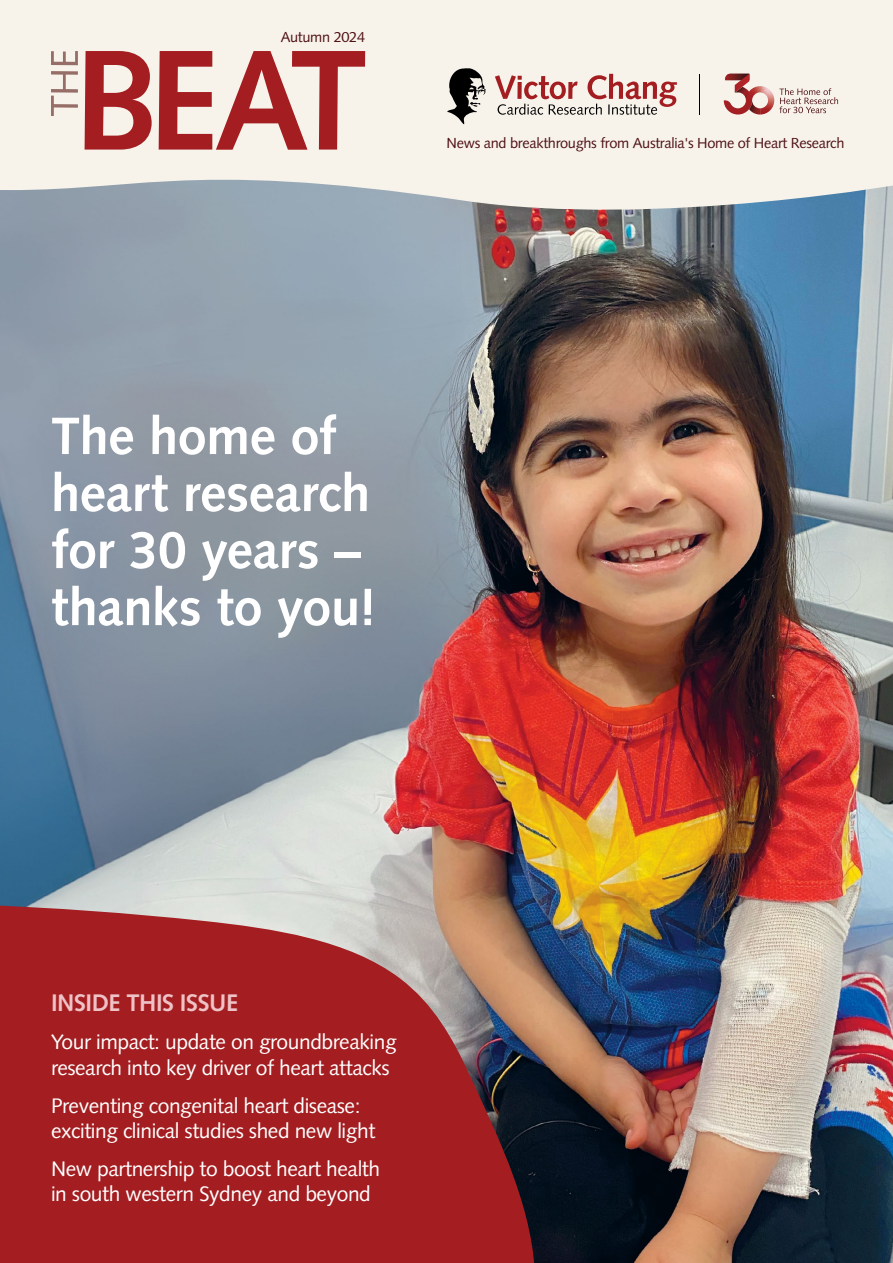
<style>
.page{position:relative;width:893px;height:1263px;background:#fff}
.page>*{position:absolute;margin:0;border:0;box-sizing:border-box;transform-origin:0 0}
.t1{font:700 52.5px/57px "Syntax LT Std";letter-spacing:-.005em;color:#fff}
.t2{font:700 24px "Syntax LT Std";letter-spacing:-.02em;color:#eec2c6}
.t3{font:21px/25.2px "Syntax LT Std";letter-spacing:-.02em;color:#fff}
.t4{font:14.55px "Syntax LT Std";letter-spacing:-.02em;color:#4f1014}
</style>
<div class="page">
<img style="left:0;top:229px;width:893px;height:1034px">
<svg style="left:0;top:0;width:893px;height:229px;background:#e1e1dd"></svg>
<svg style="left:0;top:905px;width:535px;height:358px;background:#a13031"></svg>
<svg style="left:495px;top:74px;width:182px;height:41px;background:#d6b5b0"></svg>
<svg style="left:447px;top:68px;width:39px;height:56px;background:#7e7c78"></svg>
<hr style="left:700px;top:74px;width:1px;height:41px;background:#010101">
<svg style="left:724px;top:74px;width:114px;height:41px;background:#ddc1bb"></svg>
<svg style="left:51px;top:51px;width:27px;height:65px;background:#d9c9c2"></svg>
<svg style="left:85px;top:51px;width:67px;height:99px;background:#be6362"></svg>
<svg style="left:159px;top:51px;width:206px;height:99px;background:#cf8d8a"></svg>
<p class="t4" style="left:281px;top:28px;width:86px">Autumn 2024</p>
<p class="t4" style="left:446px;top:135px;width:400px">News and breakthroughs from Australia's Home of Heart Research</p>
<h1 class="t1" style="left:51px;top:408px;width:327px">The home of heart research for 30 years – thanks to you!</h1>
<p class="t2" style="left:51px;top:989px;width:189px">INSIDE THIS ISSUE</p>
<p class="t3" style="left:51px;top:1029px;width:347px">Your impact: update on groundbreaking research into key driver of heart attacks</p>
<p class="t3" style="left:51px;top:1093px;width:326px">Preventing congenital heart disease: exciting clinical studies shed new light</p>
<p class="t3" style="left:51px;top:1156px;width:331px">New partnership to boost heart health in south western Sydney and beyond</p>
</div>
